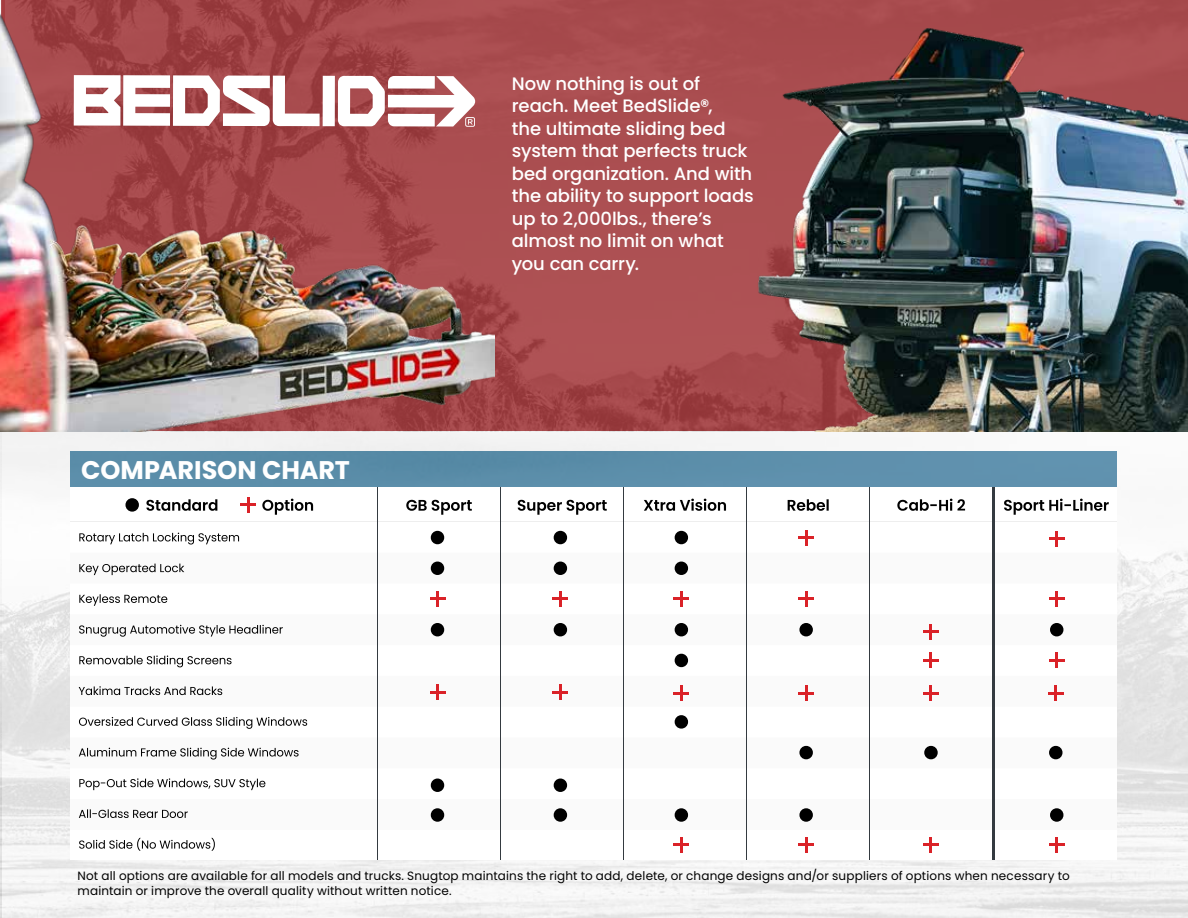
<style>
.page{position:relative;width:1188px;height:918px;background:#fff}
.page>*{position:absolute;margin:0;border:0;box-sizing:border-box;transform-origin:0 0}
.t1{font:700 25.5px "Poppins";letter-spacing:-.005em;color:#fff}
.t2{font:500 18px/22.5px "Poppins";letter-spacing:-.005em;color:#fff}
.t3{font:12px/15px "Poppins";letter-spacing:.015em;color:#000}
</style>
<div class="page">
<img style="left:1px;top:431px;width:1187px;height:487px">
<hr style="left:0;top:0;width:1px;height:918px;background:#8dbbcc">
<svg style="left:495px;top:0;width:209px;height:431px;background:#a94c4f"></svg>
<div style="left:71px;top:452px;width:1046px;height:36px;background:#5c8eaa"></div>
<img style="left:704px;top:0;width:484px;height:431px">
<div style="left:71px;top:488px;width:1046px;height:372px;background:#fff"></div>
<img style="left:71px;top:521px;width:1045px;height:301px">
<svg style="left:79px;top:533px;width:160px;height:12px"></svg>
<svg style="left:79px;top:564px;width:105px;height:11px"></svg>
<svg style="left:79px;top:594px;width:88px;height:12px"></svg>
<svg style="left:79px;top:625px;width:204px;height:12px"></svg>
<svg style="left:79px;top:656px;width:153px;height:11px"></svg>
<svg style="left:79px;top:686px;width:143px;height:9px"></svg>
<svg style="left:79px;top:717px;width:228px;height:12px"></svg>
<svg style="left:79px;top:748px;width:220px;height:12px"></svg>
<svg style="left:79px;top:778px;width:186px;height:12px"></svg>
<svg style="left:79px;top:809px;width:109px;height:9px"></svg>
<svg style="left:79px;top:838px;width:136px;height:13px"></svg>
<hr style="left:377px;top:488px;width:1px;height:372px;background:#343a40">
<svg style="left:406px;top:500px;width:66px;height:15px"></svg>
<hr style="left:500px;top:488px;width:1px;height:372px;background:#343a40">
<svg style="left:518px;top:500px;width:89px;height:15px"></svg>
<hr style="left:623px;top:488px;width:1px;height:372px;background:#343a40">
<svg style="left:644px;top:499px;width:82px;height:12px"></svg>
<hr style="left:746px;top:488px;width:1px;height:372px;background:#343a40">
<svg style="left:788px;top:499px;width:41px;height:12px"></svg>
<hr style="left:869px;top:488px;width:1px;height:372px;background:#343a40">
<svg style="left:897px;top:499px;width:68px;height:12px"></svg>
<hr style="left:992px;top:488px;width:3px;height:372px;background:#343a40">
<svg style="left:1004px;top:499px;width:105px;height:16px"></svg>
<svg style="left:146px;top:499px;width:71px;height:12px"></svg>
<svg style="left:262px;top:499px;width:51px;height:16px"></svg>
<div style="left:433px;top:625px;width:9px;height:10px;background:#000;border-radius:50%"></div>
<div style="left:431px;top:623px;width:13px;height:13px;border:4px solid #000;border-radius:50%"></div>
<div style="left:433px;top:533px;width:9px;height:9px;background:#000;border-radius:50%"></div>
<div style="left:431px;top:531px;width:13px;height:13px;border:4px solid #000;border-radius:50%"></div>
<div style="left:433px;top:563px;width:9px;height:10px;background:#000;border-radius:50%"></div>
<div style="left:431px;top:562px;width:13px;height:13px;border:4px solid #000;border-radius:50%"></div>
<div style="left:433px;top:810px;width:9px;height:10px;background:#000;border-radius:50%"></div>
<div style="left:431px;top:808px;width:13px;height:14px;border:4px solid #000;border-radius:50%"></div>
<div style="left:433px;top:780px;width:9px;height:10px;background:#000;border-radius:50%"></div>
<div style="left:431px;top:779px;width:13px;height:13px;border:4px solid #000;border-radius:50%"></div>
<hr style="left:436px;top:591px;width:3px;height:16px;background:#da2228">
<svg style="left:430px;top:598px;width:15px;height:2px"></svg>
<hr style="left:436px;top:684px;width:3px;height:16px;background:#da2228">
<hr style="left:430px;top:691px;width:15px;height:3px;background:#da2228">
<div style="left:801px;top:625px;width:10px;height:10px;background:#000;border-radius:50%"></div>
<div style="left:799px;top:623px;width:14px;height:13px;border:4px solid #000;border-radius:50%"></div>
<hr style="left:805px;top:530px;width:3px;height:15px;background:#da2228">
<hr style="left:798px;top:536px;width:16px;height:3px;background:#da2228">
<div style="left:801px;top:810px;width:10px;height:10px;background:#000;border-radius:50%"></div>
<div style="left:799px;top:808px;width:14px;height:14px;border:4px solid #000;border-radius:50%"></div>
<hr style="left:805px;top:591px;width:3px;height:16px;background:#da2228">
<svg style="left:798px;top:598px;width:16px;height:2px"></svg>
<hr style="left:805px;top:837px;width:3px;height:15px;background:#da2228">
<hr style="left:798px;top:843px;width:16px;height:3px;background:#da2228">
<div style="left:677px;top:625px;width:9px;height:10px;background:#000;border-radius:50%"></div>
<div style="left:675px;top:623px;width:13px;height:13px;border:4px solid #000;border-radius:50%"></div>
<div style="left:677px;top:533px;width:9px;height:9px;background:#000;border-radius:50%"></div>
<div style="left:675px;top:531px;width:13px;height:13px;border:4px solid #000;border-radius:50%"></div>
<div style="left:677px;top:563px;width:9px;height:10px;background:#000;border-radius:50%"></div>
<div style="left:675px;top:562px;width:13px;height:13px;border:4px solid #000;border-radius:50%"></div>
<div style="left:677px;top:810px;width:9px;height:10px;background:#000;border-radius:50%"></div>
<div style="left:675px;top:808px;width:13px;height:14px;border:4px solid #000;border-radius:50%"></div>
<div style="left:677px;top:717px;width:9px;height:10px;background:#000;border-radius:50%"></div>
<div style="left:675px;top:715px;width:13px;height:14px;border:4px solid #000;border-radius:50%"></div>
<hr style="left:680px;top:591px;width:3px;height:16px;background:#da2228">
<svg style="left:674px;top:598px;width:15px;height:2px"></svg>
<div style="left:677px;top:656px;width:9px;height:9px;background:#000;border-radius:50%"></div>
<div style="left:675px;top:654px;width:13px;height:13px;border:4px solid #000;border-radius:50%"></div>
<hr style="left:680px;top:837px;width:3px;height:15px;background:#da2228">
<hr style="left:674px;top:843px;width:15px;height:3px;background:#da2228">
<div style="left:556px;top:625px;width:9px;height:10px;background:#000;border-radius:50%"></div>
<div style="left:554px;top:623px;width:13px;height:13px;border:4px solid #000;border-radius:50%"></div>
<div style="left:556px;top:533px;width:9px;height:9px;background:#000;border-radius:50%"></div>
<div style="left:554px;top:531px;width:13px;height:13px;border:4px solid #000;border-radius:50%"></div>
<div style="left:556px;top:563px;width:9px;height:10px;background:#000;border-radius:50%"></div>
<div style="left:554px;top:562px;width:13px;height:13px;border:4px solid #000;border-radius:50%"></div>
<div style="left:556px;top:810px;width:9px;height:10px;background:#000;border-radius:50%"></div>
<div style="left:554px;top:808px;width:13px;height:14px;border:4px solid #000;border-radius:50%"></div>
<div style="left:556px;top:780px;width:9px;height:10px;background:#000;border-radius:50%"></div>
<div style="left:554px;top:779px;width:13px;height:13px;border:4px solid #000;border-radius:50%"></div>
<hr style="left:559px;top:591px;width:3px;height:16px;background:#da2228">
<svg style="left:553px;top:598px;width:15px;height:2px"></svg>
<hr style="left:559px;top:684px;width:3px;height:16px;background:#da2228">
<hr style="left:553px;top:691px;width:15px;height:3px;background:#da2228">
<svg style="left:930px;top:624px;width:2px;height:15px"></svg>
<hr style="left:923px;top:630px;width:16px;height:3px;background:#da2228">
<svg style="left:930px;top:653px;width:2px;height:15px"></svg>
<hr style="left:923px;top:659px;width:16px;height:3px;background:#da2228">
<svg style="left:930px;top:685px;width:2px;height:16px"></svg>
<hr style="left:923px;top:692px;width:16px;height:3px;background:#da2228">
<div style="left:926px;top:748px;width:10px;height:9px;background:#000;border-radius:50%"></div>
<div style="left:924px;top:746px;width:14px;height:13px;border:4px solid #000;border-radius:50%"></div>
<hr style="left:1054px;top:685px;width:3px;height:16px;background:#da2228">
<hr style="left:1048px;top:692px;width:15px;height:3px;background:#da2228">
<div style="left:1051px;top:748px;width:10px;height:9px;background:#000;border-radius:50%"></div>
<div style="left:1049px;top:746px;width:14px;height:13px;border:4px solid #000;border-radius:50%"></div>
<hr style="left:805px;top:685px;width:3px;height:16px;background:#da2228">
<hr style="left:798px;top:692px;width:16px;height:3px;background:#da2228">
<div style="left:801px;top:748px;width:10px;height:9px;background:#000;border-radius:50%"></div>
<div style="left:799px;top:746px;width:14px;height:13px;border:4px solid #000;border-radius:50%"></div>
<hr style="left:680px;top:685px;width:3px;height:16px;background:#da2228">
<hr style="left:674px;top:692px;width:15px;height:3px;background:#da2228">
<svg style="left:930px;top:837px;width:2px;height:15px"></svg>
<hr style="left:923px;top:843px;width:16px;height:3px;background:#da2228">
<div style="left:1052px;top:625px;width:10px;height:10px;background:#000;border-radius:50%"></div>
<div style="left:1050px;top:623px;width:13px;height:13px;border:4px solid #000;border-radius:50%"></div>
<div style="left:1052px;top:810px;width:10px;height:10px;background:#000;border-radius:50%"></div>
<div style="left:1050px;top:808px;width:13px;height:14px;border:4px solid #000;border-radius:50%"></div>
<hr style="left:1055px;top:591px;width:3px;height:16px;background:#da2228">
<svg style="left:1049px;top:598px;width:15px;height:2px"></svg>
<hr style="left:1055px;top:531px;width:3px;height:15px;background:#da2228">
<hr style="left:1049px;top:537px;width:15px;height:3px;background:#da2228">
<hr style="left:1055px;top:653px;width:3px;height:15px;background:#da2228">
<hr style="left:1049px;top:659px;width:15px;height:3px;background:#da2228">
<hr style="left:1055px;top:837px;width:3px;height:15px;background:#da2228">
<hr style="left:1049px;top:843px;width:15px;height:3px;background:#da2228">
<div style="left:127px;top:500px;width:10px;height:10px;background:#000;border-radius:50%"></div>
<div style="left:125px;top:498px;width:14px;height:14px;border:4px solid #000;border-radius:50%"></div>
<hr style="left:247px;top:497px;width:3px;height:16px;background:#da2228">
<hr style="left:241px;top:503px;width:15px;height:3px;background:#da2228">
<img style="left:0;top:0;width:495px;height:431px">
<svg style="left:74px;top:75px;width:401px;height:52px"></svg>
<h1 class="t1" style="left:81px;top:455px;width:270px">COMPARISON CHART</h1>
<h2 class="t2" style="left:512px;top:72px;width:243px">Now nothing is out of reach. Meet BedSlide®,<br>the ultimate sliding bed system that perfects truck bed organization. And with the ability to support loads up to 2,000lbs., there’s almost no limit on what you can carry.</h2>
<p class="t3" style="left:78px;top:869px;width:994px">Not all options are available for all models and trucks. Snugtop maintains the right to add, delete, or change designs and/or suppliers of options when necessary to maintain or improve the overall quality without written notice.</p>
</div>
